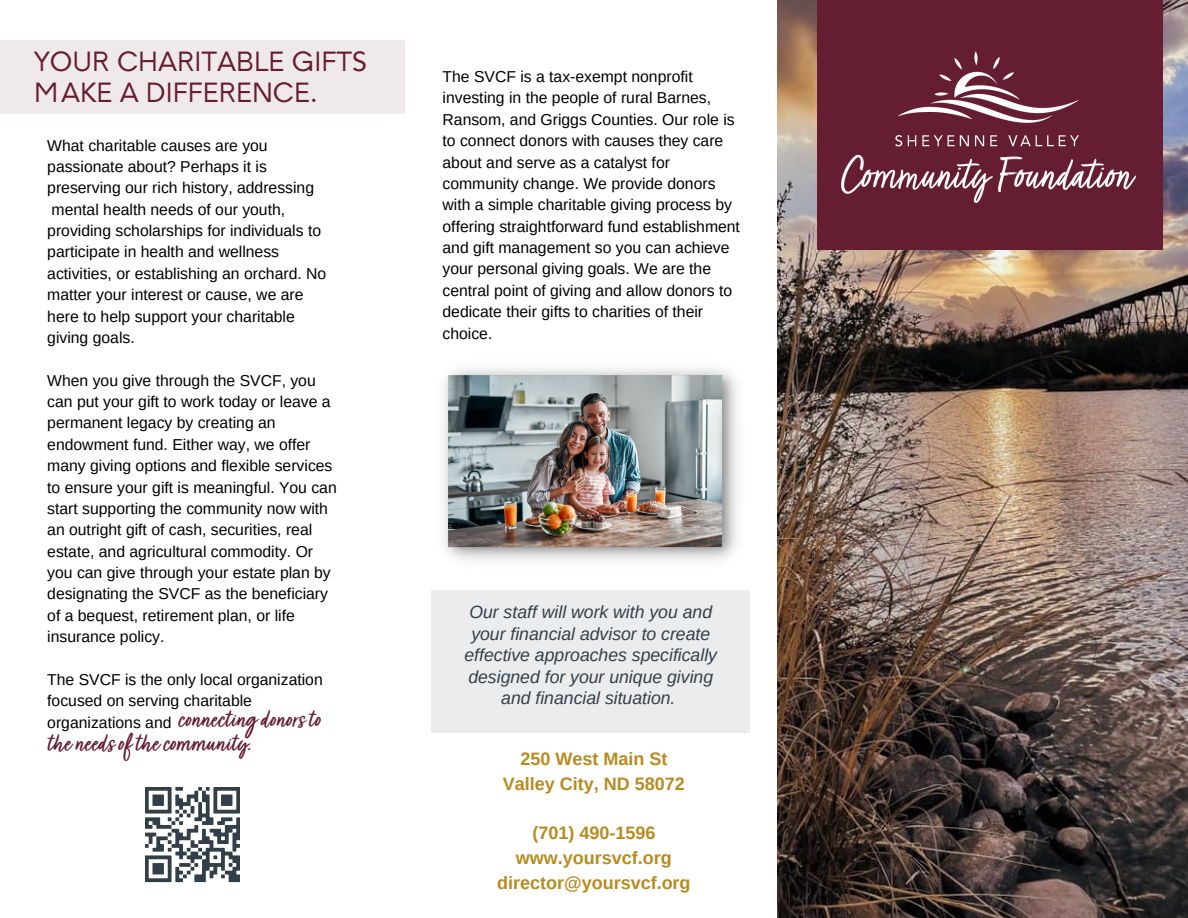
<style>
.page{position:relative;width:1188px;height:918px;background:#fff}
.page>*{position:absolute;margin:0;border:0;box-sizing:border-box;transform-origin:0 0}
.t1{font:28.5px/24px "Turbinado";color:#651d32}
.t2{font:27px/31.5px "Honey And Mint Sans";color:#651d32}
.t3{font:700 18px/24.8px "Arimo";color:#b78b20;text-align:center}
.t4{font:italic 17.7px/21.3px "Arimo";color:#333f48;text-align:center}
.t5{font:15.75px/21.3px "Arimo";color:#000}
.s1{font-family:"Arimo";font-size:15.75px;color:#000}
</style>
<div class="page">
<img style="left:777px;top:0;width:411px;height:918px">
<div style="left:817px;top:0;width:346px;height:249px;background:#651d32"></div>
<img style="left:841px;top:51px;width:296px;height:152px">
<img style="left:443px;top:368px;width:295px;height:193px">
<img style="left:145px;top:787px;width:95px;height:96px">
<div style="left:0;top:41px;width:404px;height:73px;background:#f0e9eb"></div>
<div style="left:431px;top:590px;width:319px;height:142px;background:#ebeced"></div>
<h2 class="t2" style="left:34px;top:48px;width:335px">YOUR CHARITABLE GIFTS<br>MAKE A DIFFERENCE.</h2>
<p class="t5" style="left:47px;top:134px;width:281px">What charitable causes are you passionate about? Perhaps it is preserving our rich history, addressing mental health needs of our youth, providing scholarships for individuals to participate in health and wellness activities, or establishing an orchard. No matter your interest or cause, we are here to help support your charitable giving goals.</p>
<p class="t5" style="left:47px;top:370px;width:291px">When you give through the SVCF, you can put your gift to work today or leave a permanent legacy by creating an endowment fund. Either way, we offer many giving options and flexible services to ensure your gift is meaningful. You can start supporting the community now with an outright gift of cash, securities, real estate, and agricultural commodity. Or you can give through your estate plan by designating the SVCF as the beneficiary of a bequest, retirement plan, or life insurance policy.</p>
<p class="t5" style="left:47px;top:669px;width:277px">The SVCF is the only local organization focused on serving charitable</p>
<h1 class="t1" style="left:47px;top:709px;width:275px"><span class="s1">organizations and</span> connectingdonors to theneeds of the community.</h1>
<p class="t5" style="left:443px;top:66px;width:299px">The SVCF is a tax-exempt nonprofit investing in the people of rural Barnes, Ransom, and Griggs Counties. Our role is to connect donors with causes they care about and serve as a catalyst for community change. We provide donors with a simple charitable giving process by offering straightforward fund establishment and gift management so you can achieve your personal giving goals. We are the central point of giving and allow donors to dedicate their gifts to charities of their choice.</p>
<p class="t4" style="left:465px;top:602px;width:254px">Our staff will work with you and your financial advisor to create effective approaches specifically designed for your unique giving and financial situation.</p>
<p class="t3" style="left:503px;top:746px;width:183px">250 West Main St<br>Valley City, ND 58072</p>
<p class="t3" style="left:497px;top:820px;width:195px">(701) 490-1596 www.yoursvcf.org director@yoursvcf.org</p>
</div>
